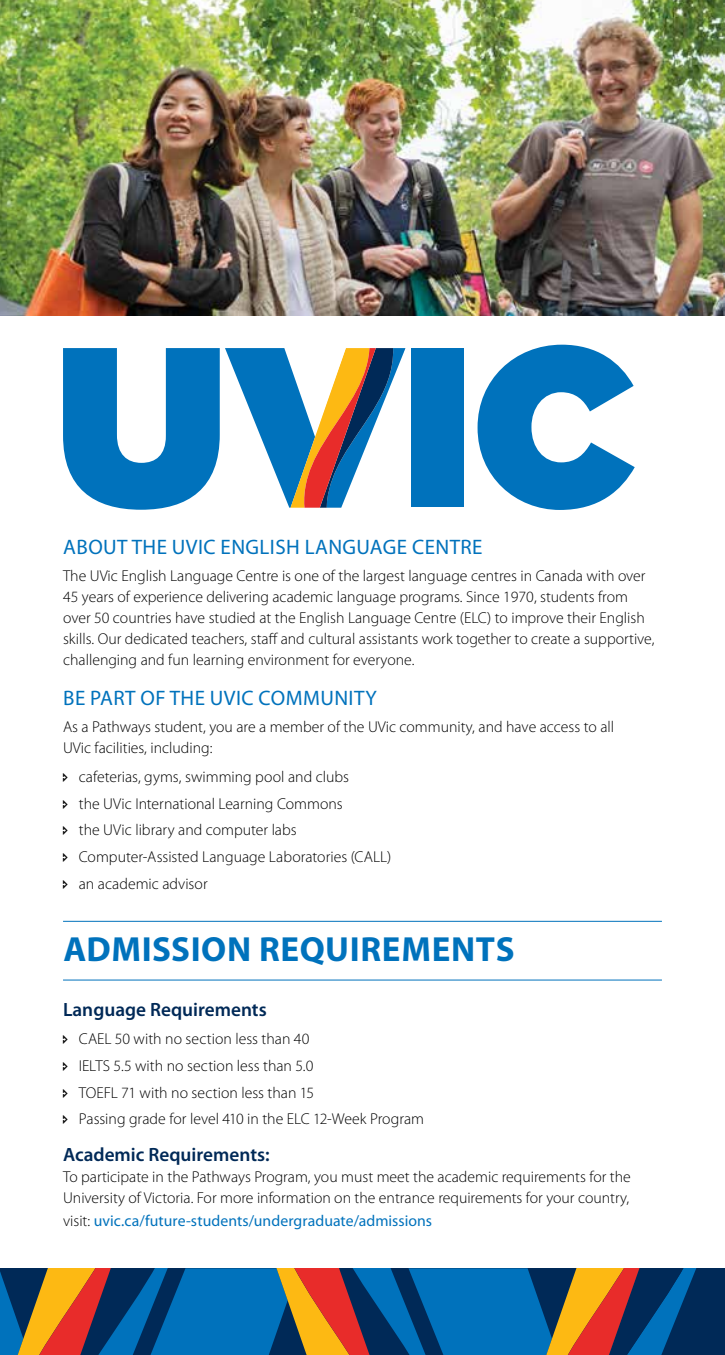
<style>
.page{position:relative;width:725px;height:1355px;background:#fff}
.page>*{position:absolute;margin:0;border:0;box-sizing:border-box;transform-origin:0 0}
.t1{font:700 35px "Myriad Pro";letter-spacing:.02em;color:#0072bc}
.t2{font:21px "Myriad Pro";letter-spacing:.02em;color:#0072bc}
.t3{font:600 19.25px "Myriad Pro";color:#002957}
.t4{font:300 15.75px/26.6px "Myriad Pro";color:#000}
.t5{font:15.75px "Myriad Pro";letter-spacing:.005em;color:#0072bc}
.s1{font-weight:300;color:#000}
</style>
<div class="page">
<svg style="left:0;top:1268px;width:724px;height:86px;background:#3f5c73"></svg>
<hr style="left:63px;top:921px;width:598px;height:1px;background:#0072bc">
<hr style="left:63px;top:979px;width:598px;height:1px;background:#0072bc">
<img style="left:0;top:0;width:724px;height:315px">
<div style="left:411px;top:348px;width:53px;height:158px;background:#0072bc"></div>
<svg style="left:477px;top:345px;width:157px;height:165px"></svg>
<svg style="left:63px;top:348px;width:342px;height:162px"></svg>
<h2 class="t2" style="left:63px;top:534px;width:421px">ABOUT THE UVIC ENGLISH LANGUAGE CENTRE</h2>
<p class="t4" style="left:63px;top:565px;width:593px;line-height:21px">The UVic English Language Centre is one of the largest language centres in Canada with over 45 years of experience delivering academic language programs. Since 1970, students from over 50 countries have studied at the English Language Centre (ELC) to improve their English skills. Our dedicated teachers, staff and cultural assistants work together to create a supportive, challenging and fun learning environment for everyone.</p>
<h2 class="t2" style="left:63px;top:685px;width:315px">BE PART OF THE UVIC COMMUNITY</h2>
<p class="t4" style="left:63px;top:716px;width:552px;line-height:21px">As a Pathways student, you are a member of the UVic community, and have access to all<br>UVic facilities, including:</p>
<p class="t4" style="left:79px;top:763px;width:314px">cafeterias, gyms, swimming pool and clubs<br>the UVic International Learning Commons<br>the UVic library and computer labs Computer-Assisted Language Laboratories (CALL) an academic advisor</p>
<h1 class="t1" style="left:63px;top:926px;width:452px">ADMISSION REQUIREMENTS</h1>
<p class="t3" style="left:63px;top:996px;width:205px">Language Requirements</p>
<p class="t4" style="left:79px;top:1025px;width:347px">CAEL 50 with no section less than 40<br>IELTS 5.5 with no section less than 5.0<br>TOEFL 71 with no section less than 15<br>Passing grade for level 410 in the ELC 12-Week Program</p>
<p class="t3" style="left:63px;top:1142px;width:208px">Academic Requirements:</p>
<p class="t4" style="left:63px;top:1166px;width:569px;line-height:21px">To participate in the Pathways Program, you must meet the academic requirements for the<br>University of Victoria. For more information on the entrance requirements for your country,</p>
<p class="t5" style="left:63px;top:1210px;width:370px"><span class="s1">visit:</span> uvic.ca/future-students/undergraduate/admissions</p>
</div>
